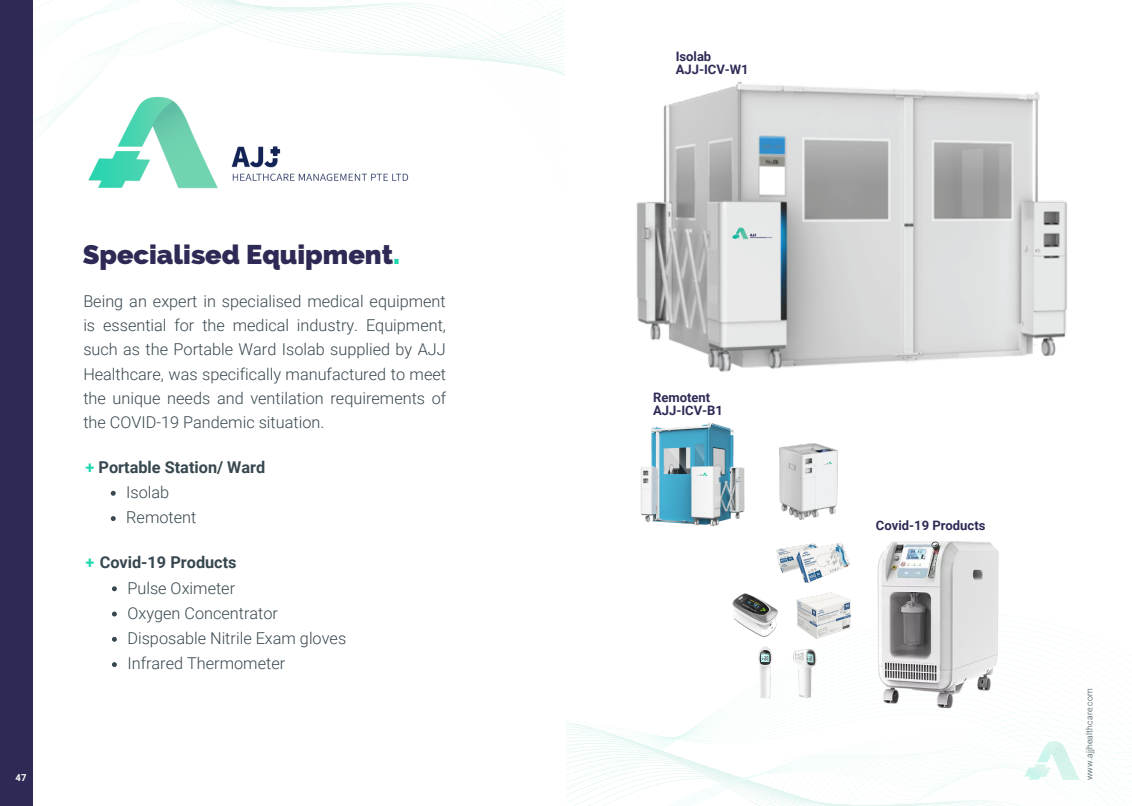
<style>
.page{position:relative;width:1132px;height:806px;background:#fff}
.page>*{position:absolute;margin:0;border:0;box-sizing:border-box;transform-origin:0 0}
.t1{font:800 27.15px "Raleway";color:#2d2b55}
.t2{font:300 16.29px/24.2px "Roboto";color:#37474f;text-align:justify}
.t3{font:700 16.29px "Roboto";color:#37474f}
.t4{font:700 13.02px "Roboto";color:#2d2b55}
.t5{font:700 9.51px "Roboto";color:#fff}
.t6{font:300 8.7px "Roboto";letter-spacing:.015em;color:#37474f}
.s1{color:#1fd7ad}
</style>
<div class="page">
<svg style="left:33px;top:0;width:532px;height:64px"></svg>
<svg style="left:566px;top:726px;width:566px;height:79px"></svg>
<svg style="left:112px;top:586px;width:5px;height:5px"></svg>
<svg style="left:112px;top:611px;width:5px;height:5px"></svg>
<svg style="left:112px;top:636px;width:5px;height:5px"></svg>
<svg style="left:112px;top:662px;width:5px;height:4px"></svg>
<img style="left:795px;top:541px;width:267px;height:192px">
<img style="left:641px;top:422px;width:104px;height:105px">
<img style="left:779px;top:443px;width:59px;height:77px">
<img style="left:636px;top:81px;width:431px;height:291px">
<img style="left:732px;top:593px;width:44px;height:44px">
<img style="left:776px;top:541px;width:77px;height:98px">
<img style="left:729px;top:638px;width:110px;height:69px">
<svg style="left:111px;top:490px;width:5px;height:5px"></svg>
<svg style="left:111px;top:516px;width:5px;height:5px"></svg>
<img style="left:80px;top:82px;width:329px;height:107px">
<div style="left:0;top:0;width:33px;height:805px;background:#2d2b55"></div>
<img style="left:1020px;top:735px;width:70px;height:51px">
<p class="t5" style="left:16px;top:771px;width:12px">47</p>
<p class="t1" style="left:83px;top:238px;width:319px">Specialised Equipment<span class="s1">.</span></p>
<p class="t2" style="left:83px;top:289px;width:365px">Being an expert in specialised medical equipment is essential for the medical industry. Equipment, such as the Portable Ward Isolab supplied by AJJ Healthcare, was specifically manufactured to meet the unique needs and ventilation requirements of the COVID-19 Pandemic situation.</p>
<p class="t3" style="left:85px;top:457px;width:181px"><span class="s1">+</span> Portable Station/ Ward</p>
<p class="t2" style="left:126px;top:480px;width:45px">Isolab</p>
<p class="t2" style="left:126px;top:505px;width:72px">Remotent</p>
<p class="t3" style="left:85px;top:553px;width:153px"><span class="s1">+</span> Covid-19 Products</p>
<p class="t2" style="left:127px;top:575px;width:109px">Pulse Oximeter</p>
<p class="t2" style="left:127px;top:601px;width:152px">Oxygen Concentrator</p>
<p class="t2" style="left:127px;top:626px;width:220px">Disposable Nitrile Exam gloves</p>
<p class="t2" style="left:127px;top:651px;width:159px">Infrared Thermometer</p>
<p class="t4" style="left:676px;top:49px;width:37px">Isolab</p>
<p class="t4" style="left:676px;top:62px;width:75px">AJJ-ICV-W1</p>
<p class="t4" style="left:653px;top:390px;width:59px">Remotent</p>
<p class="t4" style="left:653px;top:403px;width:72px">AJJ-ICV-B1</p>
<p class="t4" style="left:876px;top:517px;width:111px">Covid-19 Products</p>
<p class="t6" style="left:1084px;top:780px;width:94px;rotate:-90deg">www.ajjhealthcare.com</p>
</div>
